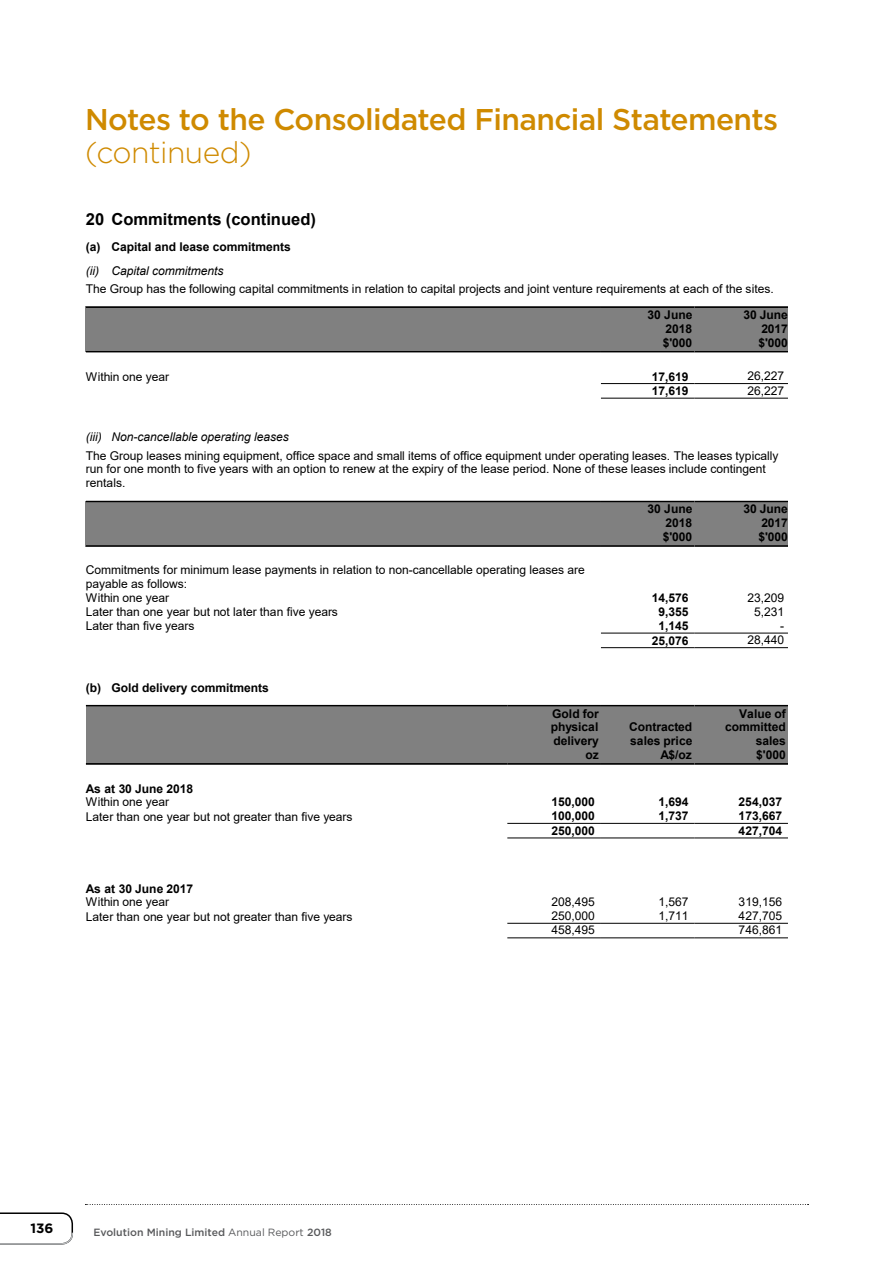
<style>
.page{position:relative;width:893px;height:1263px;background:#fff}
.page>*{position:absolute;margin:0;border:0;box-sizing:border-box;transform-origin:0 0}
.t1{font:500 30px "Gotham";letter-spacing:-.02em;color:#cf8a00}
.t2{font:300 30px "Gotham";letter-spacing:-.02em;color:#cf8a00}
.t3{font:700 16.5px "Arial";color:#000}
.t4{font:700 13.5px "Gotham";color:#000}
.t5{font:12px/13.8px "Arial";color:#000}
.t6{font:700 12px/13.8px "Arial";color:#000;text-align:justify}
.t7{font:italic 12px "Arial";color:#000}
.t8{font:500 10.5px "Gotham";color:#58595b}
.s1{font-weight:400}
</style>
<div class="page">
<svg style="left:85px;top:1204px;width:723px;height:1px"></svg>
<svg style="left:0;top:1212px;width:73px;height:33px"></svg>
<div style="left:86px;top:306px;width:515px;height:46px;background:#808080"></div>
<hr style="left:86px;top:306px;width:515px;height:2px;background:#000">
<hr style="left:86px;top:351px;width:515px;height:1px;background:#000">
<div style="left:601px;top:306px;width:93px;height:46px;background:#808080"></div>
<hr style="left:601px;top:306px;width:93px;height:2px;background:#000">
<hr style="left:601px;top:351px;width:93px;height:1px;background:#000">
<div style="left:694px;top:306px;width:94px;height:46px;background:#808080"></div>
<hr style="left:694px;top:306px;width:94px;height:2px;background:#000">
<hr style="left:694px;top:351px;width:94px;height:1px;background:#000">
<hr style="left:601px;top:383px;width:93px;height:1px;background:#000">
<hr style="left:694px;top:383px;width:94px;height:1px;background:#000">
<hr style="left:601px;top:398px;width:93px;height:1px;background:#000">
<hr style="left:694px;top:398px;width:94px;height:1px;background:#000">
<div style="left:86px;top:501px;width:515px;height:46px;background:#808080"></div>
<hr style="left:86px;top:501px;width:515px;height:1px;background:#000">
<hr style="left:86px;top:545px;width:515px;height:2px;background:#000">
<div style="left:601px;top:501px;width:93px;height:46px;background:#808080"></div>
<hr style="left:601px;top:501px;width:93px;height:1px;background:#000">
<hr style="left:601px;top:545px;width:93px;height:2px;background:#000">
<div style="left:694px;top:501px;width:94px;height:46px;background:#808080"></div>
<hr style="left:694px;top:501px;width:94px;height:1px;background:#000">
<hr style="left:694px;top:545px;width:94px;height:2px;background:#000">
<hr style="left:601px;top:633px;width:93px;height:1px;background:#000">
<hr style="left:694px;top:633px;width:94px;height:1px;background:#000">
<hr style="left:601px;top:647px;width:93px;height:1px;background:#000">
<hr style="left:694px;top:647px;width:94px;height:1px;background:#000">
<div style="left:86px;top:705px;width:421px;height:59px;background:#808080"></div>
<hr style="left:86px;top:705px;width:421px;height:1px;background:#000">
<hr style="left:86px;top:763px;width:421px;height:1px;background:#000">
<div style="left:507px;top:705px;width:94px;height:59px;background:#808080"></div>
<hr style="left:507px;top:705px;width:94px;height:1px;background:#000">
<hr style="left:507px;top:763px;width:94px;height:1px;background:#000">
<div style="left:601px;top:705px;width:93px;height:59px;background:#808080"></div>
<hr style="left:601px;top:705px;width:93px;height:1px;background:#000">
<hr style="left:601px;top:763px;width:93px;height:1px;background:#000">
<div style="left:694px;top:705px;width:94px;height:59px;background:#808080"></div>
<hr style="left:694px;top:705px;width:94px;height:1px;background:#000">
<hr style="left:694px;top:763px;width:94px;height:1px;background:#000">
<hr style="left:507px;top:823px;width:94px;height:1px;background:#000">
<hr style="left:601px;top:823px;width:93px;height:1px;background:#000">
<hr style="left:694px;top:823px;width:94px;height:1px;background:#000">
<hr style="left:507px;top:837px;width:94px;height:1px;background:#000">
<hr style="left:601px;top:837px;width:93px;height:1px;background:#000">
<hr style="left:694px;top:837px;width:94px;height:1px;background:#000">
<hr style="left:507px;top:923px;width:94px;height:1px;background:#000">
<hr style="left:601px;top:923px;width:93px;height:1px;background:#000">
<hr style="left:694px;top:923px;width:94px;height:1px;background:#000">
<hr style="left:507px;top:937px;width:94px;height:1px;background:#000">
<hr style="left:601px;top:937px;width:93px;height:1px;background:#000">
<hr style="left:694px;top:937px;width:94px;height:1px;background:#000">
<h1 class="t1" style="left:85px;top:100px;width:695px">Notes to the Consolidated Financial Statements</h1>
<h1 class="t2" style="left:85px;top:134px;width:168px">(continued)</h1>
<h2 class="t3" style="left:86px;top:208px;width:232px">20 Commitments (continued)</h2>
<p class="t6" style="left:86px;top:240px;width:207px">(a) Capital and lease commitments</p>
<p class="t7" style="left:86px;top:263px;width:139px">(ii) Capital commitments</p>
<p class="t5" style="left:86px;top:282px;width:689px">The Group has the following capital commitments in relation to capital projects and joint venture requirements at each of the sites.</p>
<p class="t6" style="left:663px;top:308px;width:31px;text-indent:-15px">30 June 2018 $'000</p>
<p class="t6" style="left:758px;top:308px;width:31px;text-indent:-15px">30 June 2017 $'000</p>
<p class="t5" style="left:86px;top:370px;width:85px">Within one year</p>
<p class="t6" style="left:652px;top:369px;width:38px">17,619</p>
<p class="t5" style="left:747px;top:369px;width:38px">26,227</p>
<p class="t6" style="left:652px;top:384px;width:38px">17,619</p>
<p class="t5" style="left:747px;top:383px;width:38px">26,227</p>
<p class="t7" style="left:86px;top:429px;width:205px">(iii) Non-cancellable operating leases</p>
<p class="t5" style="left:86px;top:448px;width:694px">The Group leases mining equipment, office space and small items of office equipment under operating leases. The leases typically run for one month to five years with an option to renew at the expiry of the lease period. None of these leases include contingent rentals.</p>
<p class="t6" style="left:663px;top:502px;width:31px;text-indent:-15px">30 June 2018 $'000</p>
<p class="t6" style="left:758px;top:502px;width:31px;text-indent:-15px">30 June 2017 $'000</p>
<p class="t5" style="left:86px;top:563px;width:500px">Commitments for minimum lease payments in relation to non-cancellable operating leases are payable as follows:<br>Within one year</p>
<p class="t6" style="left:652px;top:591px;width:38px">14,576</p>
<p class="t5" style="left:747px;top:591px;width:38px">23,209</p>
<p class="t5" style="left:86px;top:605px;width:254px">Later than one year but not later than five years</p>
<p class="t6" style="left:658px;top:605px;width:32px">9,355</p>
<p class="t5" style="left:754px;top:605px;width:32px">5,231</p>
<p class="t5" style="left:86px;top:619px;width:110px">Later than five years</p>
<p class="t6" style="left:658px;top:619px;width:32px">1,145</p>
<p class="t5" style="left:780px;top:618px;width:6px">-</p>
<p class="t6" style="left:652px;top:634px;width:38px">25,076</p>
<p class="t5" style="left:747px;top:633px;width:38px">28,440</p>
<p class="t6" style="left:86px;top:681px;width:185px">(b) Gold delivery commitments</p>
<p class="t6" style="left:551px;top:706px;width:50px;text-align:right">Gold for physical delivery oz</p>
<p class="t6" style="left:725px;top:706px;width:62px;text-align:right">Value of committed sales $'000</p>
<p class="t6" style="left:629px;top:720px;width:65px;text-align:right">Contracted sales price<br>A$/oz</p>
<p class="t6" style="left:86px;top:781px;width:109px">As at 30 June 2018</p>
<p class="t5" style="left:86px;top:795px;width:85px">Within one year</p>
<p class="t6" style="left:551px;top:795px;width:45px">150,000</p>
<p class="t6" style="left:658px;top:795px;width:32px">1,694</p>
<p class="t6" style="left:739px;top:795px;width:45px">254,037</p>
<p class="t5" style="left:86px;top:809px;width:268px">Later than one year but not greater than five years</p>
<p class="t6" style="left:551px;top:809px;width:45px">100,000</p>
<p class="t6" style="left:658px;top:809px;width:32px">1,737</p>
<p class="t6" style="left:739px;top:809px;width:45px">173,667</p>
<p class="t6" style="left:551px;top:824px;width:45px">250,000</p>
<p class="t6" style="left:739px;top:824px;width:45px">427,704</p>
<p class="t6" style="left:86px;top:882px;width:109px">As at 30 June 2017</p>
<p class="t5" style="left:86px;top:895px;width:85px">Within one year</p>
<p class="t5" style="left:551px;top:895px;width:45px">208,495</p>
<p class="t5" style="left:658px;top:895px;width:32px">1,567</p>
<p class="t5" style="left:739px;top:895px;width:45px">319,156</p>
<p class="t5" style="left:86px;top:909px;width:268px">Later than one year but not greater than five years</p>
<p class="t5" style="left:551px;top:909px;width:45px">250,000</p>
<p class="t5" style="left:658px;top:909px;width:32px">1,711</p>
<p class="t5" style="left:739px;top:909px;width:45px">427,705</p>
<p class="t5" style="left:551px;top:923px;width:45px">458,495</p>
<p class="t5" style="left:739px;top:923px;width:45px">746,861</p>
<p class="t4" style="left:31px;top:1219px;width:25px">136</p>
<p class="t8" style="left:94px;top:1225px;width:240px">Evolution Mining Limited <span class="s1">Annual Report</span> 2018</p>
</div>
